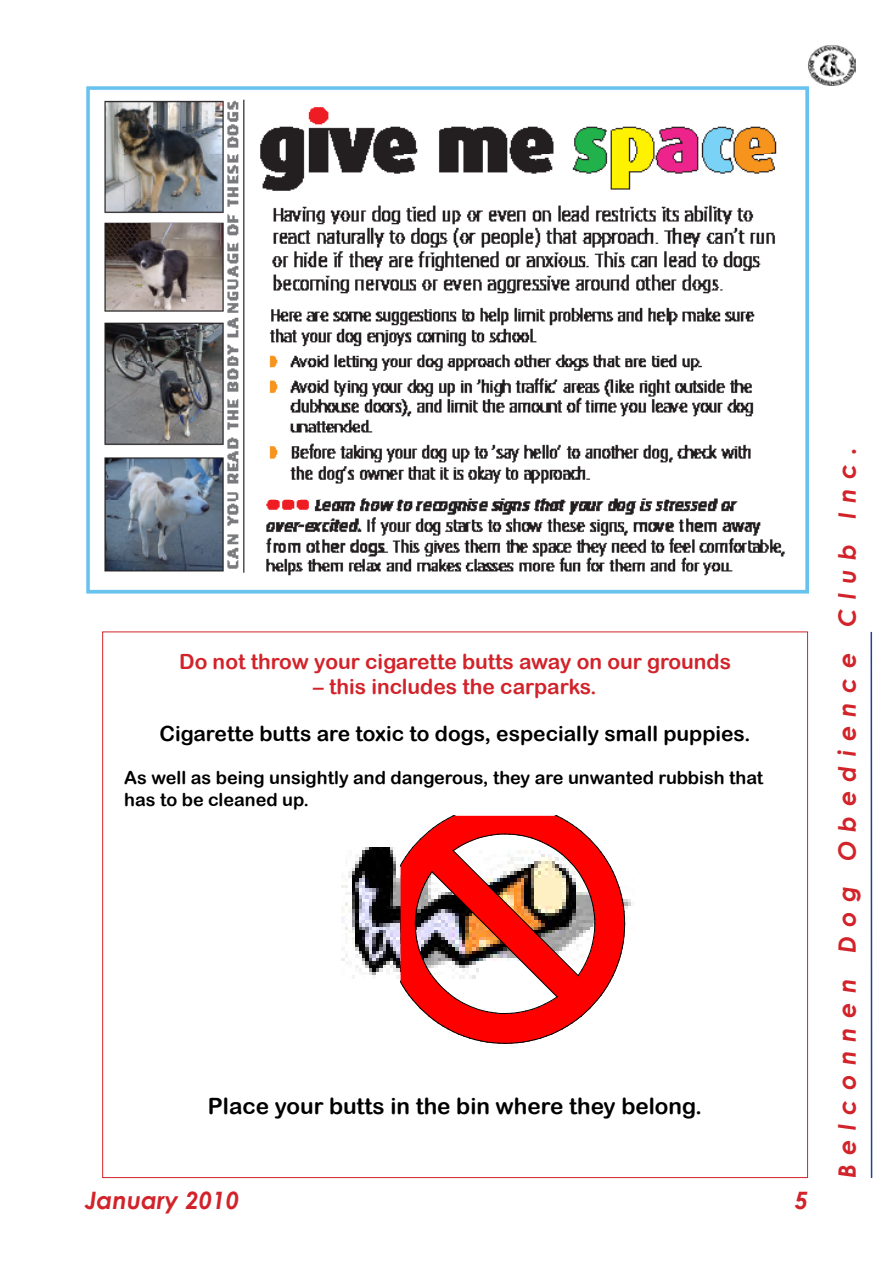
<style>
.page{position:relative;width:893px;height:1263px;background:#fff}
.page>*{position:absolute;margin:0;border:0;box-sizing:border-box;transform-origin:0 0}
.t1{font:italic 700 24px "Century Gothic";letter-spacing:.39em;color:#d2232a}
.t2{font:italic 700 24px "Century Gothic";color:#d2232a}
.t3{font:22.5px "Arial Rounded MT Bold";color:#000}
.t4{font:21px "Arial Rounded MT Bold";color:#d2232a}
.t5{font:21px "Arial Rounded MT Bold";color:#000}
.t6{font:18px/21.6px "Arial Rounded MT Bold";color:#000}
</style>
<div class="page">
<img style="left:808px;top:45px;width:48px;height:40px">
<hr style="left:870px;top:632px;width:2px;height:546px;background:#25408f">
<img style="left:86px;top:86px;width:722px;height:508px">
<img style="left:341px;top:847px;width:290px;height:134px">
<svg style="left:401px;top:815px;width:224px;height:229px"></svg>
<p class="t4" style="left:179px;top:649px;width:553px">Do not throw your cigarette butts away on our grounds</p>
<p class="t4" style="left:313px;top:674px;width:285px">– this includes the carparks.</p>
<p class="t5" style="left:160px;top:721px;width:592px">Cigarette butts are toxic to dogs, especially small puppies.</p>
<p class="t6" style="left:124px;top:767px;width:640px">As well as being unsightly and dangerous, they are unwanted rubbish that has to be cleaned up.</p>
<p class="t3" style="left:208px;top:1092px;width:496px">Place your butts in the bin where they belong.</p>
<h1 class="t2" style="left:85px;top:1184px;width:156px">January 2010</h1>
<h1 class="t1" style="left:794px;top:1184px;width:15px">5</h1>
<h1 class="t1" style="left:831px;top:1178px;width:732px;rotate:-90deg">Belconnen Dog Obedience Club Inc.</h1>
</div>
